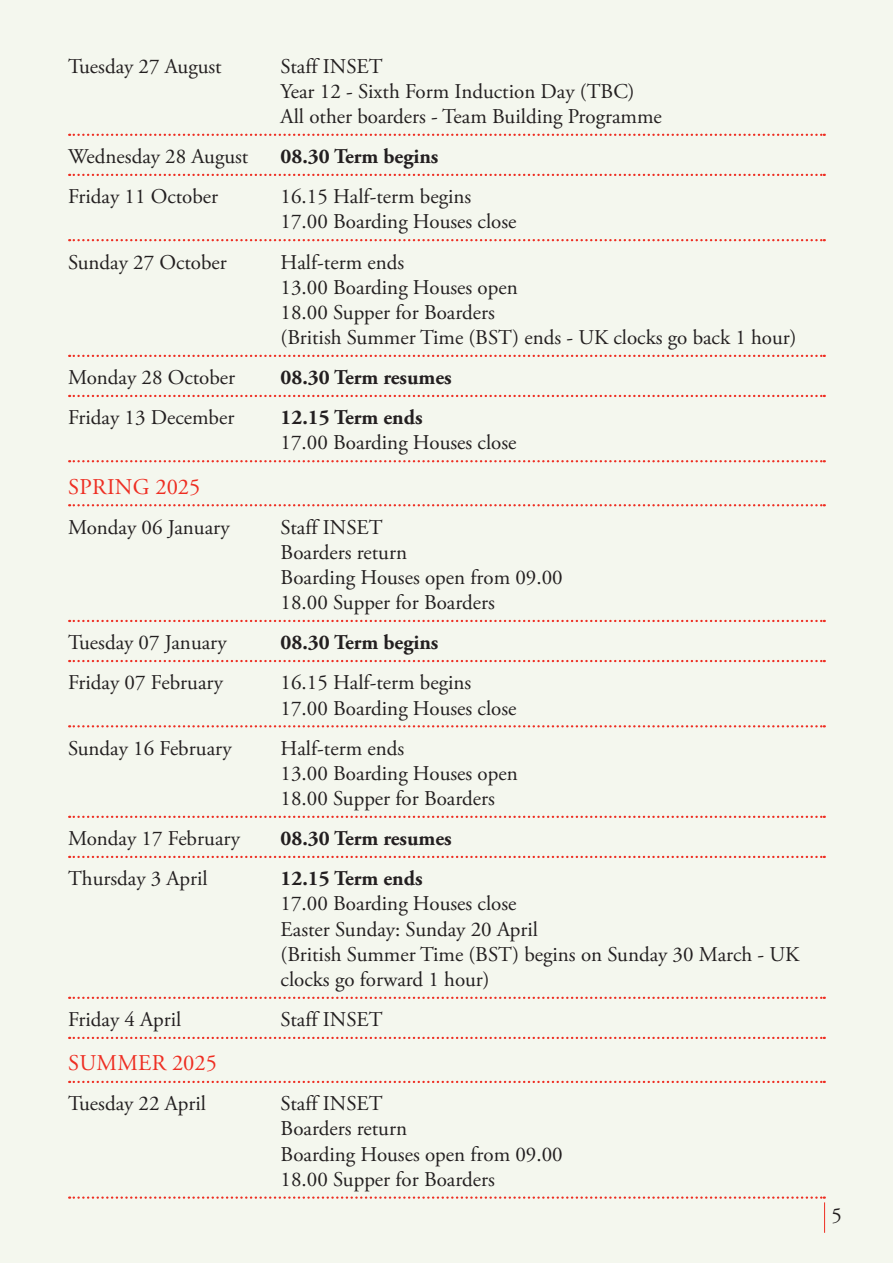
<style>
.page{position:relative;width:893px;height:1263px;background:#f4f7ee}
.page>*{position:absolute;margin:0;border:0;box-sizing:border-box;transform-origin:0 0}
.t1{font:22.5px "Adobe Garamond Pro";letter-spacing:.015em;color:#ee2e22}
.t2{font:21px/25.2px "Adobe Garamond Pro";color:#231f20}
.t3{font:700 21px "Adobe Garamond Pro";color:#231f20}
.s1{font-weight:700}
</style>
<div class="page">
<svg style="left:69px;top:134px;width:756px;height:2px"></svg>
<svg style="left:69px;top:174px;width:756px;height:2px"></svg>
<svg style="left:69px;top:239px;width:756px;height:2px"></svg>
<svg style="left:69px;top:355px;width:756px;height:2px"></svg>
<svg style="left:69px;top:395px;width:756px;height:2px"></svg>
<svg style="left:69px;top:460px;width:756px;height:2px"></svg>
<svg style="left:69px;top:504px;width:756px;height:2px"></svg>
<svg style="left:69px;top:620px;width:756px;height:2px"></svg>
<svg style="left:69px;top:660px;width:756px;height:2px"></svg>
<svg style="left:69px;top:725px;width:756px;height:2px"></svg>
<svg style="left:69px;top:816px;width:756px;height:2px"></svg>
<svg style="left:69px;top:856px;width:756px;height:2px"></svg>
<svg style="left:69px;top:997px;width:756px;height:2px"></svg>
<svg style="left:69px;top:1037px;width:756px;height:2px"></svg>
<svg style="left:69px;top:1081px;width:756px;height:2px"></svg>
<svg style="left:69px;top:1196px;width:756px;height:3px"></svg>
<hr style="left:824px;top:1202px;width:1px;height:31px;background:#ee2e22">
<p class="t2" style="left:68px;top:54px;width:155px">Tuesday 27 August</p>
<p class="t2" style="left:281px;top:54px;width:383px">Staff INSET<br>Year 12 - Sixth Form Induction Day (TBC)<br>All other boarders - Team Building Programme</p>
<p class="t2" style="left:68px;top:145px;width:182px">Wednesday 28 August</p>
<p class="t3" style="left:281px;top:144px;width:159px">08.30 Term begins</p>
<p class="t2" style="left:68px;top:185px;width:152px">Friday 11 October</p>
<p class="t2" style="left:281px;top:185px;width:237px">16.15 Half-term begins<br>17.00 Boarding Houses close</p>
<p class="t2" style="left:68px;top:250px;width:160px">Sunday 27 October</p>
<p class="t2" style="left:281px;top:250px;width:517px">Half-term ends<br>13.00 Boarding Houses open<br>18.00 Supper for Boarders<br>(British Summer Time (BST) ends - UK clocks go back 1 hour)</p>
<p class="t2" style="left:68px;top:366px;width:169px">Monday 28 October</p>
<p class="t3" style="left:281px;top:365px;width:173px">08.30 Term resumes</p>
<p class="t2" style="left:68px;top:406px;width:168px">Friday 13 December</p>
<p class="t2" style="left:281px;top:406px;width:237px"><span class="s1">12.15 Term ends<br></span>17.00 Boarding Houses close</p>
<p class="t1" style="left:68px;top:473px;width:134px">SPRING 2025</p>
<p class="t2" style="left:68px;top:515px;width:163px">Monday 06 January</p>
<p class="t2" style="left:281px;top:515px;width:284px">Staff INSET<br>Boarders return<br>Boarding Houses open from 09.00<br>18.00 Supper for Boarders</p>
<p class="t2" style="left:68px;top:631px;width:160px">Tuesday 07 January</p>
<p class="t3" style="left:281px;top:630px;width:159px">08.30 Term begins</p>
<p class="t2" style="left:68px;top:671px;width:157px">Friday 07 February</p>
<p class="t2" style="left:281px;top:671px;width:237px">16.15 Half-term begins<br>17.00 Boarding Houses close</p>
<p class="t2" style="left:68px;top:736px;width:165px">Sunday 16 February</p>
<p class="t2" style="left:281px;top:736px;width:239px">Half-term ends<br>13.00 Boarding Houses open<br>18.00 Supper for Boarders</p>
<p class="t2" style="left:68px;top:827px;width:174px">Monday 17 February</p>
<p class="t3" style="left:281px;top:826px;width:173px">08.30 Term resumes</p>
<p class="t2" style="left:68px;top:867px;width:141px">Thursday 3 April</p>
<p class="t2" style="left:281px;top:867px;width:520px"><span class="s1">12.15 Term ends<br></span>17.00 Boarding Houses close<br>Easter Sunday: Sunday 20 April<br>(British Summer Time (BST) begins on Sunday 30 March - UK clocks go forward 1 hour)</p>
<p class="t2" style="left:68px;top:1008px;width:115px">Friday 4 April</p>
<p class="t2" style="left:281px;top:1008px;width:104px">Staff INSET</p>
<p class="t1" style="left:68px;top:1049px;width:150px">SUMMER 2025</p>
<p class="t2" style="left:68px;top:1092px;width:139px">Tuesday 22 April</p>
<p class="t2" style="left:281px;top:1092px;width:284px">Staff INSET<br>Boarders return<br>Boarding Houses open from 09.00<br>18.00 Supper for Boarders</p>
<p class="t2" style="left:831px;top:1203px;width:12px">5</p>
</div>
